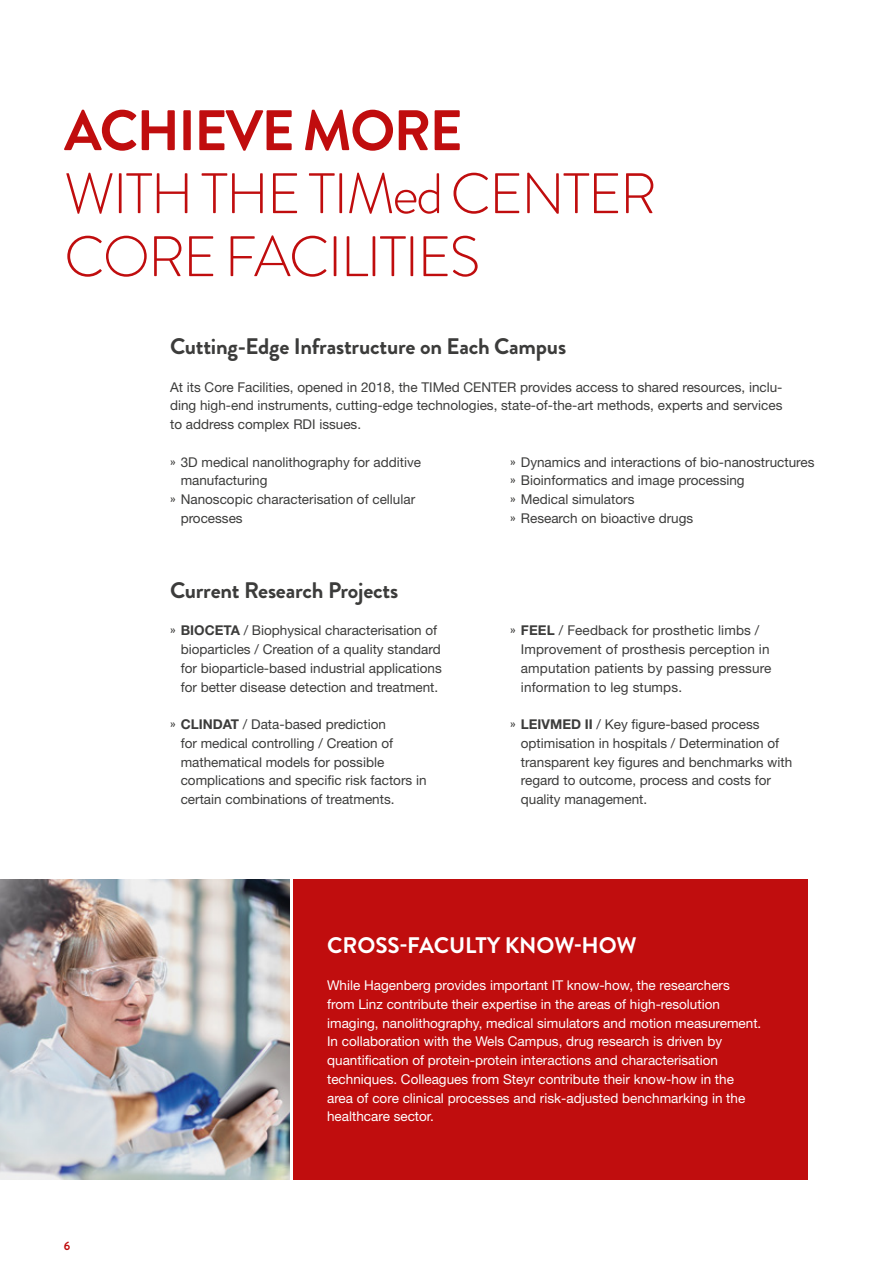
<style>
.page{position:relative;width:893px;height:1263px;background:#fff}
.page>*{position:absolute;margin:0;border:0;box-sizing:border-box;transform-origin:0 0}
.t1{font:300 57px/63px "Brandon Grotesque";letter-spacing:-.03em;color:#c00d0e}
.t2{font:700 57px "Brandon Grotesque";letter-spacing:-.03em;color:#c00d0e}
.t3{font:700 22.5px "Brandon Grotesque";letter-spacing:-.01em;color:#3c3c3b}
.t4{font:700 22.5px "Brandon Grotesque";letter-spacing:-.005em;color:#fff}
.t5{font:13.5px/18.8px "Helvetica Neue LT Std";color:#3c3c3b}
.t6{font:13.5px/18.8px "Helvetica Neue LT Std";color:#fff}
.t7{font:700 12px "Brandon Grotesque";color:#c00d0e}
.s1{font-family:"Brandon Grotesque"}
.s2{font-weight:700}
</style>
<div class="page">
<div style="left:294px;top:879px;width:514px;height:300px;background:#c00d0e"></div>
<img style="left:0;top:879px;width:289px;height:300px">
<h1 class="t2" style="left:64px;top:91px;width:400px">ACHIEVE MORE</h1>
<h1 class="t1" style="left:64px;top:162px;width:594px">WITH THE TIMed CENTER<br>CORE FACILITIES</h1>
<h2 class="t3" style="left:170px;top:331px;width:398px">Cutting-Edge Infrastructure on Each Campus</h2>
<p class="t5" style="left:170px;top:377px;width:614px;text-align:justify">At its Core Facilities, opened in 2018, the TIMed CENTER provides access to shared resources, inclu&shy;ding high-end instruments, cutting-edge technologies, state-of-the-art methods, experts and services to address complex RDI issues.</p>
<p class="t5" style="left:170px;top:452px;width:252px"><span class="s1">»</span> 3D medical nanolithography for additive</p>
<p class="t5" style="left:181px;top:471px;width:88px">manufacturing</p>
<p class="t5" style="left:170px;top:490px;width:247px"><span class="s1">»</span> Nanoscopic characterisation of cellular</p>
<p class="t5" style="left:181px;top:508px;width:64px">processes</p>
<h2 class="t3" style="left:170px;top:574px;width:230px">Current Research Projects</h2>
<p class="t5" style="left:181px;top:621px;width:263px;text-indent:-11px"><span class="s1">»</span> <span class="s2">BIOCETA</span> / Biophysical characterisation of bioparticles / Creation of a quality standard for bioparticle-based industrial applications for better disease detection and treatment.</p>
<p class="t5" style="left:181px;top:715px;width:247px;text-indent:-11px"><span class="s1">»</span> <span class="s2">CLINDAT</span> / Data-based prediction<br>for medical controlling / Creation of mathematical models for possible complications and specific risk factors in certain combinations of treatments.</p>
<p class="t5" style="left:510px;top:452px;width:306px"><span class="s1">»</span> Dynamics and interactions of bio-nanostructures <span class="s1">»</span> Bioinformatics and image processing<br><span class="s1">»</span> Medical simulators<br><span class="s1">»</span> Research on bioactive drugs</p>
<p class="t5" style="left:521px;top:621px;width:252px;text-indent:-11px"><span class="s1">»</span> <span class="s2">FEEL</span> / Feedback for prosthetic limbs / Improvement of prosthesis perception in amputation patients by passing pressure information to leg stumps.</p>
<p class="t5" style="left:521px;top:715px;width:273px;text-indent:-11px"><span class="s1">»</span> <span class="s2">LEIVMED II</span> / Key figure-based process optimisation in hospitals / Determination of transparent key figures and benchmarks with regard to outcome, process and costs for quality management.</p>
<p class="t7" style="left:64px;top:1237px;width:8px">6</p>
<h2 class="t4" style="left:327px;top:929px;width:311px">CROSS-FACULTY KNOW-HOW</h2>
<p class="t6" style="left:327px;top:976px;width:436px">While Hagenberg provides important IT know-how, the researchers<br>from Linz contribute their expertise in the areas of high-resolution imaging, nanolithography, medical simulators and motion measurement.<br>In collaboration with the Wels Campus, drug research is driven by quantification of protein-protein interactions and characterisation techniques. Colleagues from Steyr contribute their know-how in the area of core clinical processes and risk-adjusted benchmarking in the healthcare sector.</p>
</div>
